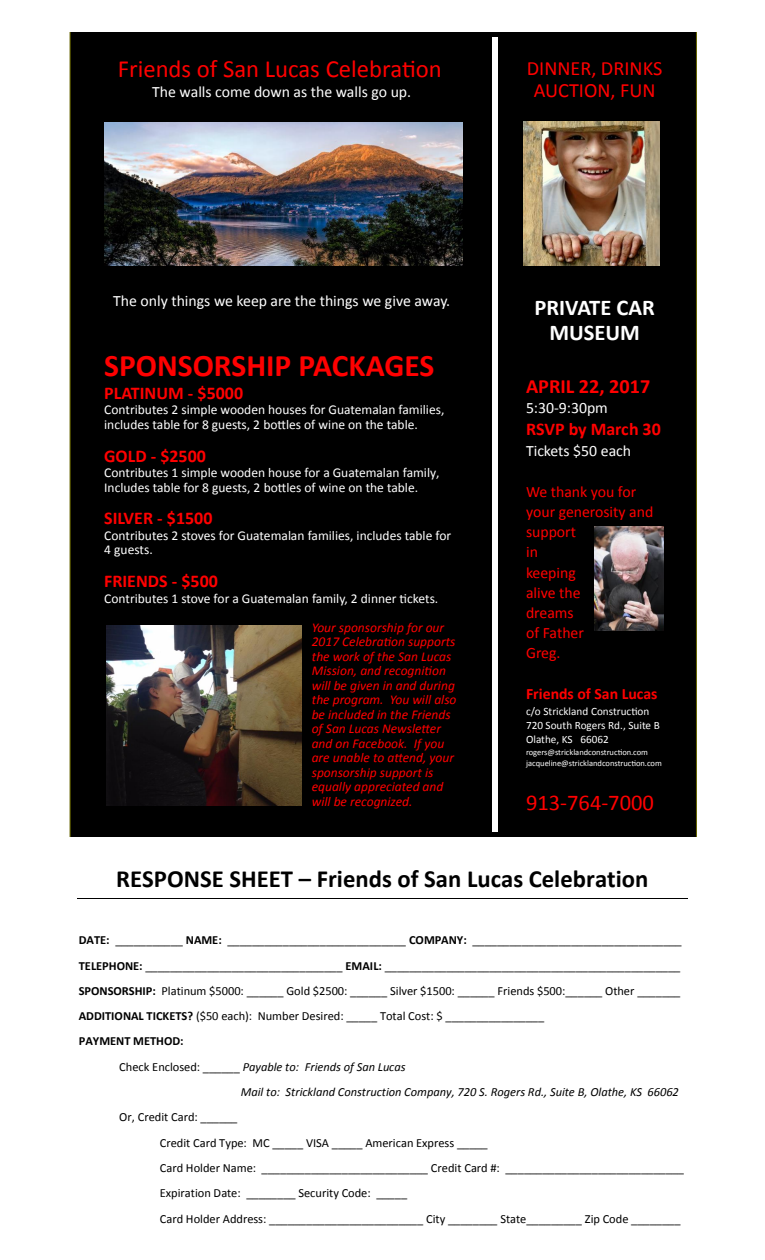
<style>
.page{position:relative;width:765px;height:1260px;background:#fff}
.page>*{position:absolute;margin:0;border:0;box-sizing:border-box;transform-origin:0 0}
.t1{font:700 31.5px "Calibri";color:#f00}
.t2{font:700 24.75px "Calibri";color:#000}
.t3{font:24.75px "Calibri";color:#f00}
.t4{font:700 22.5px/24.8px "Calibri";color:#fff;text-align:center}
.t5{font:22.5px "Calibri";color:#f00}
.t6{font:20.25px/22.2px "Calibri";color:#f00;text-align:center}
.t7{font:700 20.25px "Calibri";color:#f00}
.t8{font:700 18px "Calibri";color:#f00}
.t9{font:15.75px "Calibri";color:#fff}
.t10{font:15.75px/20.1px "Calibri";color:#f00}
.t11{font:700 15.75px "Calibri";color:#f00}
.t12{font:13.5px/14.6px "Calibri";color:#fff}
.t13{font:italic 13.5px/14.5px "Calibri";color:#f00}
.t14{font:12.38px "Calibri";color:#000}
.t15{font:italic 12.38px "Calibri";color:#000}
.t16{font:700 12.38px "Calibri";color:#000}
.t17{font:11.25px/14.4px "Calibri";color:#fff}
.t18{font:8.5px/10.8px "Calibri";letter-spacing:-.005em;color:#fff}
.s1{font-style:italic;color:#f00}
.s2{font-weight:700}
.s3{font-style:normal}
</style>
<div class="page">
<hr style="left:77px;top:898px;width:611px;height:1px;background:#000">
<div style="left:70px;top:32px;width:626px;height:805px;background:#000"></div>
<img style="left:104px;top:122px;width:359px;height:143px">
<div style="left:493px;top:38px;width:5px;height:20px;background:#fff"></div>
<svg style="left:492px;top:38px;width:1px;height:20px"></svg>
<div style="left:493px;top:58px;width:5px;height:773px;background:#fff"></div>
<hr style="left:492px;top:58px;width:1px;height:773px;background:#fff">
<img style="left:524px;top:121px;width:135px;height:145px">
<img style="left:595px;top:527px;width:69px;height:103px">
<img style="left:107px;top:625px;width:195px;height:181px">
<p class="t3" style="left:118px;top:53px;width:326px">Friends of San Lucas Celebration</p>
<p class="t9" style="left:152px;top:82px;width:260px">The walls come down as the walls go up.</p>
<p class="t6" style="left:527px;top:57px;width:137px">DINNER, DRINKS<br>AUCTION, FUN</p>
<p class="t9" style="left:113px;top:291px;width:339px">The only things we keep are the things we give away.</p>
<p class="t1" style="left:104px;top:346px;width:332px">SPONSORSHIP PACKAGES</p>
<p class="t8" style="left:104px;top:381px;width:140px">PLATINUM - $5000</p>
<p class="t12" style="left:104px;top:403px;width:342px">Contributes 2 simple wooden houses for Guatemalan families, includes table for 8 guests, 2 bottles of wine on the table.</p>
<p class="t8" style="left:104px;top:444px;width:103px">GOLD - $2500</p>
<p class="t12" style="left:104px;top:465px;width:337px">Contributes 1 simple wooden house for a Guatemalan family,<br>Includes table for 8 guests, 2 bottles of wine on the table.</p>
<p class="t8" style="left:104px;top:507px;width:110px">SILVER - $1500</p>
<p class="t12" style="left:104px;top:528px;width:349px">Contributes 2 stoves for Guatemalan families, includes table for<br>4 guests.</p>
<p class="t8" style="left:104px;top:570px;width:115px">FRIENDS - $500</p>
<p class="t12" style="left:312px;top:584px;width:134px;line-height:29px;text-indent:-208px">Contributes 1 stove for a Guatemalan family, 2 dinner tickets.<br><span class="s1">Your sponsorship for our</span></p>
<p class="t13" style="left:312px;top:634px;width:146px">2017 Celebration supports the work of the San Lucas<br>Mission, and recognition will be given in and during the program. You will also be included in the Friends of San Lucas Newsletter and on Facebook. If you are unable to attend, your sponsorship support is equally appreciated and will be recognized.</p>
<p class="t4" style="left:535px;top:295px;width:122px">PRIVATE CAR<br>MUSEUM</p>
<p class="t7" style="left:526px;top:374px;width:126px">APRIL 22, 2017</p>
<p class="t9" style="left:526px;top:398px;width:83px">5:30-9:30pm</p>
<p class="t8" style="left:526px;top:418px;width:136px">RSVP by March 30</p>
<p class="t9" style="left:526px;top:441px;width:107px">Tickets $50 each</p>
<p class="t10" style="left:526px;top:482px;width:129px">We thank you for your generosity and support<br>in<br>keeping<br>alive the<br>dreams<br>of Father<br>Greg.</p>
<p class="t11" style="left:526px;top:683px;width:133px">Friends of San Lucas</p>
<p class="t17" style="left:526px;top:704px;width:135px">c/o Strickland Construction<br>720 South Rogers Rd., Suite B<br>Olathe, KS 66062</p>
<p class="t18" style="left:526px;top:747px;width:137px">rogers@stricklandconstruction.com jacqueline@stricklandconstruction.com</p>
<p class="t5" style="left:526px;top:789px;width:129px">913-764-7000</p>
<p class="t2" style="left:116px;top:863px;width:534px">RESPONSE SHEET – Friends of San Lucas Celebration</p>
<p class="t14" style="left:79px;top:932px;width:605px"><span class="s2">DATE:</span> ___________ <span class="s2">NAME:</span> _____________________________ <span class="s2">COMPANY:</span> __________________________________</p>
<p class="t14" style="left:79px;top:958px;width:603px"><span class="s2">TELEPHONE:</span> ________________________________ <span class="s2">EMAIL:</span> ________________________________________________</p>
<p class="t14" style="left:79px;top:983px;width:603px"><span class="s2">SPONSORSHIP:</span> Platinum $5000: ______ Gold $2500: ______ Silver $1500: ______ Friends $500:______ Other _______</p>
<p class="t14" style="left:79px;top:1008px;width:467px"><span class="s2">ADDITIONAL TICKETS?</span> ($50 each): Number Desired: _____ Total Cost: $ ________________</p>
<p class="t16" style="left:79px;top:1033px;width:106px">PAYMENT METHOD:</p>
<p class="t15" style="left:119px;top:1058px;width:288px"><span class="s3">Check Enclosed: ______</span> Payable to: Friends of San Lucas</p>
<p class="t15" style="left:241px;top:1084px;width:440px">Mail to: Strickland Construction Company, 720 S. Rogers Rd., Suite B, Olathe, KS 66062</p>
<p class="t14" style="left:119px;top:1109px;width:120px">Or, Credit Card: ______</p>
<p class="t14" style="left:160px;top:1135px;width:330px">Credit Card Type: MC _____ VISA _____ American Express _____</p>
<p class="t14" style="left:160px;top:1160px;width:526px">Card Holder Name: ___________________________ Credit Card #: _____________________________</p>
<p class="t14" style="left:160px;top:1185px;width:249px">Expiration Date: ________ Security Code: _____</p>
<p class="t14" style="left:160px;top:1211px;width:522px">Card Holder Address: _________________________ City ________ State_________ Zip Code ________</p>
</div>
